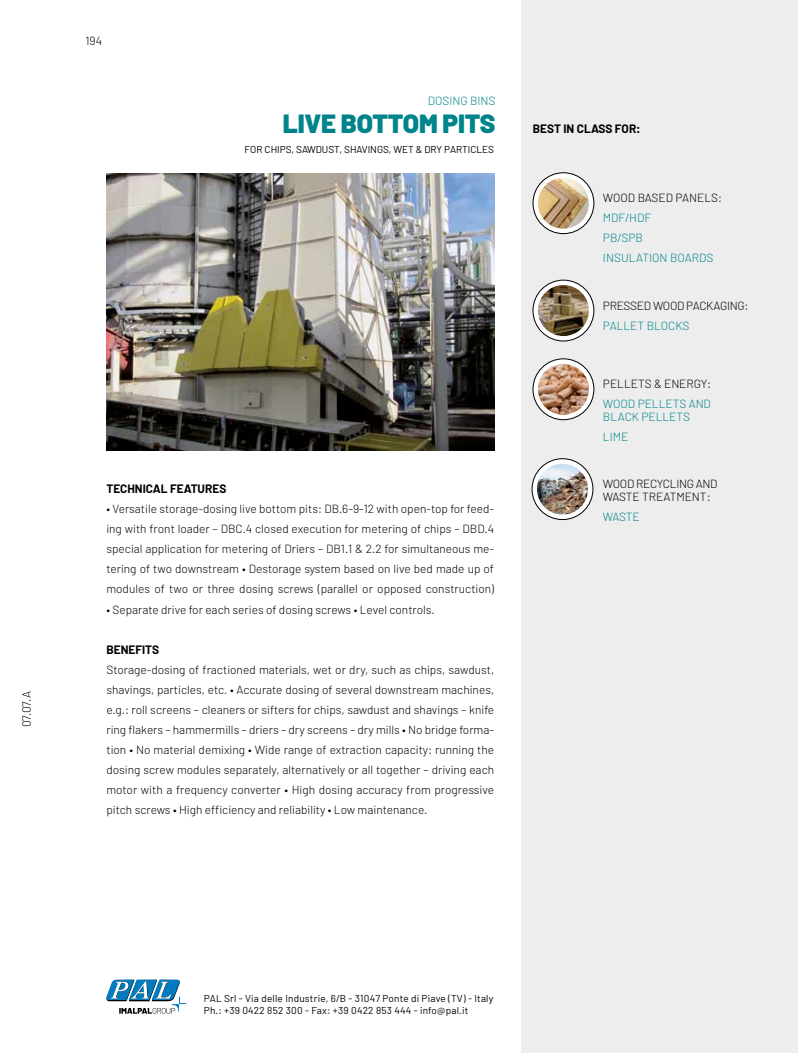
<style>
.page{position:relative;width:798px;height:1053px;background:#fff}
.page>*{position:absolute;margin:0;border:0;box-sizing:border-box;transform-origin:0 0}
.t1{font:900 26.25px "Barlow";letter-spacing:-.01em;color:#00848b}
.t2{font:300 11.88px/20px "Barlow";color:#000;text-align:justify}
.t3{font:300 11.88px/20px "Barlow";color:#00848b}
.t4{font:300 11.88px/12.5px "Barlow";letter-spacing:-.025em;color:#000}
.t5{font:700 11.88px "Barlow";color:#000}
.t6{font:10px/12px "Barlow";letter-spacing:.02em;color:#000}
.t7{font:10px "Barlow";color:#000}
</style>
<div class="page">
<div style="left:521px;top:0;width:276px;height:1052px;background:#ededed"></div>
<img style="left:106px;top:173px;width:388px;height:277px">
<svg style="left:533px;top:173px;width:60px;height:60px"></svg>
<div style="left:532px;top:173px;width:61px;height:61px;border:1px solid #000;border-radius:50%"></div>
<img style="left:537px;top:178px;width:51px;height:51px;border-radius:25px">
<svg style="left:533px;top:280px;width:60px;height:61px"></svg>
<div style="left:532px;top:280px;width:61px;height:61px;border:1px solid #000;border-radius:50%"></div>
<img style="left:537px;top:285px;width:51px;height:51px;border-radius:25px">
<svg style="left:533px;top:359px;width:60px;height:60px"></svg>
<div style="left:532px;top:359px;width:61px;height:61px;border:1px solid #000;border-radius:50%"></div>
<img style="left:537px;top:364px;width:51px;height:51px;border-radius:25px">
<svg style="left:532px;top:458px;width:60px;height:61px"></svg>
<div style="left:531px;top:458px;width:61px;height:61px;border:1px solid #000;border-radius:50%"></div>
<img style="left:536px;top:463px;width:51px;height:51px;border-radius:25px">
<svg style="left:106px;top:979px;width:80px;height:34px"></svg>
<p class="t2" style="left:16px;top:727px;width:37px;rotate:-90deg">07.07.A</p>
<p class="t2" style="left:85px;top:30px;width:18px">194</p>
<p class="t3" style="left:427px;top:91px;width:69px">DOSING BINS</p>
<h1 class="t1" style="left:283px;top:107px;width:214px">LIVE BOTTOM PITS</h1>
<p class="t7" style="left:244px;top:143px;width:251px">FOR CHIPS, SAWDUST, SHAVINGS, WET &amp; DRY PARTICLES</p>
<p class="t5" style="left:106px;top:482px;width:121px">TECHNICAL FEATURES</p>
<p class="t2" style="left:106px;top:499px;width:389px">• Versatile storage-dosing live bottom pits: DB.6-9-12 with open-top for feed&shy;ing with front loader – DBC.4 closed execution for metering of chips – DBD.4 special application for metering of Driers – DB1.1 &amp; 2.2 for simultaneous me&shy;tering of two downstream • Destorage system based on live bed made up of modules of two or three dosing screws (parallel or opposed construction)</p>
<p class="t2" style="left:106px;top:599px;width:330px">• Separate drive for each series of dosing screws • Level controls.</p>
<p class="t5" style="left:106px;top:641px;width:54px">BENEFITS</p>
<p class="t2" style="left:106px;top:659px;width:389px">Storage-dosing of fractioned materials, wet or dry, such as chips, sawdust, shavings, particles, etc. • Accurate dosing of several downstream machines, e.g.: roll screens – cleaners or sifters for chips, sawdust and shavings – knife ring flakers – hammermills – driers – dry screens – dry mills • No bridge forma&shy;tion • No material demixing • Wide range of extraction capacity: running the dosing screw modules separately, alternatively or all together – driving each motor with a frequency converter • High dosing accuracy from progressive pitch screws • High efficiency and reliability • Low maintenance.</p>
<p class="t5" style="left:532px;top:122px;width:109px">BEST IN CLASS FOR:</p>
<p class="t2" style="left:602px;top:188px;width:120px">WOOD BASED PANELS:</p>
<p class="t3" style="left:602px;top:208px;width:112px">MDF/HDF<br>PB/SPB<br>INSULATION BOARDS</p>
<p class="t4" style="left:602px;top:299px;width:147px">PRESSED WOOD PACKAGING:</p>
<p class="t3" style="left:602px;top:315px;width:88px">PALLET BLOCKS</p>
<p class="t2" style="left:602px;top:374px;width:109px">PELLETS &amp; ENERGY:</p>
<p class="t3" style="left:602px;top:397px;width:109px;line-height:12.5px">WOOD PELLETS AND<br>BLACK PELLETS</p>
<p class="t3" style="left:602px;top:426px;width:27px">LIME</p>
<p class="t4" style="left:602px;top:477px;width:116px">WOOD RECYCLING AND<br>WASTE TREATMENT:</p>
<p class="t3" style="left:602px;top:506px;width:38px">WASTE</p>
<p class="t6" style="left:204px;top:991px;width:291px">PAL Srl - Via delle Industrie, 6/B - 31047 Ponte di Piave (TV) - Italy<br>Ph.: +39 0422 852 300 - Fax: +39 0422 853 444 - info@pal.it</p>
</div>
